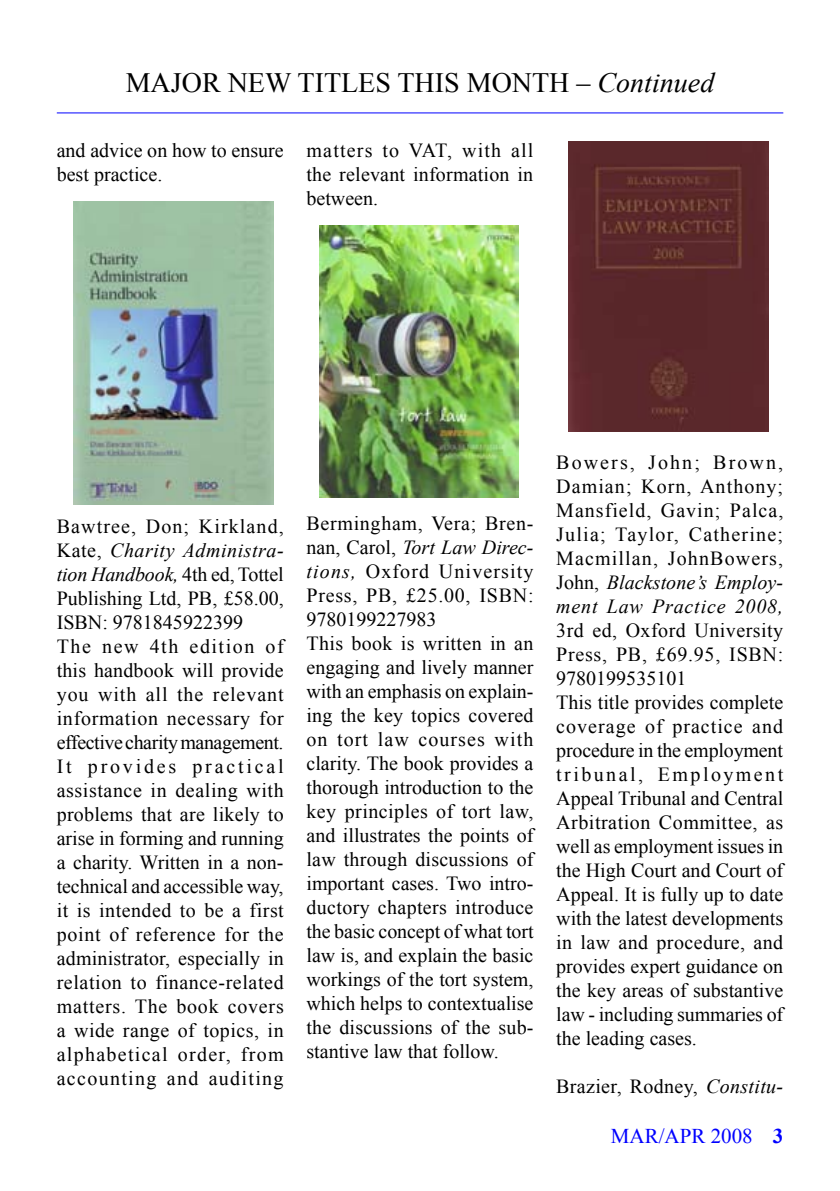
<style>
.page{position:relative;width:840px;height:1191px;background:#fff}
.page>*{position:absolute;margin:0;border:0;box-sizing:border-box;transform-origin:0 0}
.t1{font:28px "Times New Roman";color:#000}
.t2{font:21px "Times New Roman";color:#00f}
.t3{font:20px/24px "Times New Roman";letter-spacing:.01em;color:#000}
.s1{font-style:italic}
.s2{font-weight:700}
</style>
<div class="page">
<hr style="left:57px;top:112px;width:725px;height:1px;background:#00f">
<img style="left:74px;top:202px;width:199px;height:303px">
<img style="left:319px;top:225px;width:199px;height:273px">
<img style="left:568px;top:142px;width:200px;height:289px">
<h1 class="t1" style="left:126px;top:64px;width:590px">MAJOR NEW TITLES THIS MONTH – <span class="s1">Continued</span></h1>
<p class="t3" style="left:57px;top:138px;width:228px">and advice on how to ensure best practice.</p>
<p class="t3" style="left:306px;top:138px;width:228px;text-align:justify">matters to VAT, with all the relevant information in between.</p>
<p class="t3" style="left:57px;top:514px;width:228px">Bawtree, Don; Kirkland,<br>Kate, <span class="s1">Charity Administra&shy;tion Handbook,</span> 4th ed, Tottel<br>Publishing Ltd, PB, £58.00,<br>ISBN: 9781845922399<br>The new 4th edition of this handbook will provide you with all the relevant information necessary for effective charity management.<br>It provides practical assistance in dealing with problems that are likely to arise in forming and running a charity. Written in a non&shy;technical and accessible way, it is intended to be a first point of reference for the administrator, especially in relation to finance-related matters. The book covers a wide range of topics, in alphabetical order, from accounting and auditing</p>
<p class="t3" style="left:306px;top:511px;width:228px">Bermingham, Vera; Bren&shy;nan, Carol, <span class="s1">Tort Law Direc&shy;tions,</span> Oxford University<br>Press, PB, £25.00, ISBN:<br>9780199227983<br>This book is written in an engaging and lively manner with an emphasis on explain&shy;ing the key topics covered on tort law courses with clarity. The book provides a thorough introduction to the key principles of tort law, and illustrates the points of law through discussions of important cases. Two intro&shy;ductory chapters introduce the basic concept of what tort law is, and explain the basic workings of the tort system, which helps to contextualise the discussions of the sub&shy;stantive law that follow.</p>
<p class="t3" style="left:556px;top:450px;width:228px;text-align:justify">Bowers, John; Brown, Damian; Korn, Anthony; Mansfield, Gavin; Palca, Julia; Taylor, Catherine; Macmillan, JohnBowers, John, <span class="s1">Blackstone’s Employ&shy;ment Law Practice 2008,</span></p>
<p class="t3" style="left:556px;top:618px;width:228px">3rd ed, Oxford University<br>Press, PB, £69.95, ISBN:<br>9780199535101<br>This title provides complete coverage of practice and procedure in the employment tribunal, Employment<br>Appeal Tribunal and Central<br>Arbitration Committee, as well as employment issues in the High Court and Court of<br>Appeal. It is fully up to date with the latest developments in law and procedure, and provides expert guidance on the key areas of substantive law - including summaries of the leading cases.</p>
<p class="t3" style="left:556px;top:1074px;width:228px">Brazier, Rodney, <span class="s1">Constitu-</span></p>
<p class="t2" style="left:610px;top:1122px;width:174px">MAR/APR 2008 <span class="s2">3</span></p>
</div>
